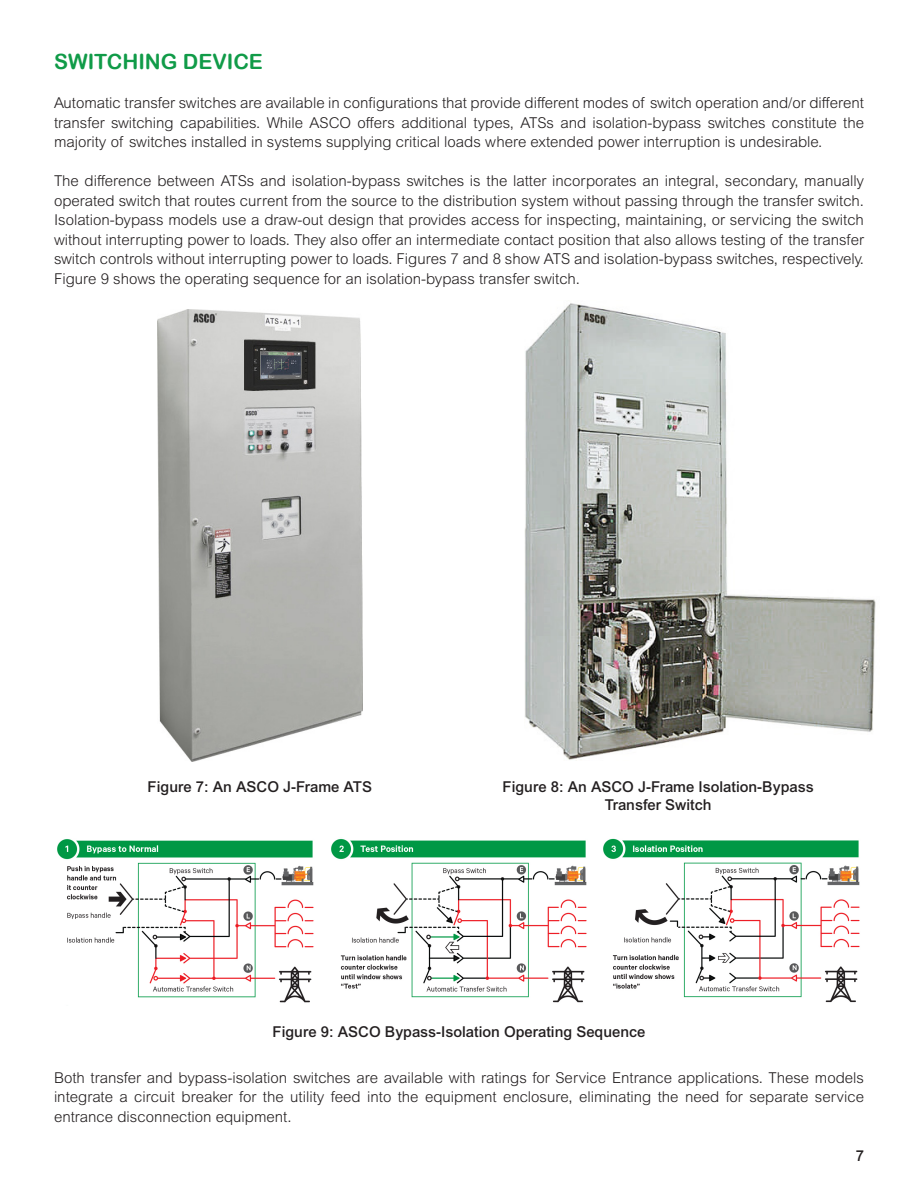
<style>
.page{position:relative;width:918px;height:1188px;background:#fff}
.page>*{position:absolute;margin:0;border:0;box-sizing:border-box;transform-origin:0 0}
.Body_text{font:21px "Arial Rounded MT Bold";color:#109b48}
.Body_text-2{font:300 15px/19.5px "Arial MT Pro";color:#231f20;text-align:justify}
.Second_level_bullets{font:500 15px/18px "Arial MT Pro";color:#231f20;text-align:center}
</style>
<div class="page">
<img style="left:57px;top:839px;width:257px;height:164px">
<img style="left:331px;top:838px;width:256px;height:165px">
<img style="left:603px;top:838px;width:257px;height:165px">
<img style="left:158px;top:309px;width:204px;height:452px">
<img style="left:524px;top:303px;width:352px;height:457px">
<p class="Body_text" style="left:54px;top:49px;width:210px">SWITCHING DEVICE</p>
<p class="Body_text-2" style="left:54px;top:94px;width:812px">Automatic transfer switches are available in configurations that provide different modes of switch operation and/or different transfer switching capabilities. While ASCO offers additional types, ATSs and isolation-bypass switches constitute the majority of switches installed in systems supplying critical loads where extended power interruption is undesirable.</p>
<p class="Body_text-2" style="left:54px;top:172px;width:812px">The difference between ATSs and isolation-bypass switches is the latter incorporates an integral, secondary, manually operated switch that routes current from the source to the distribution system without passing through the transfer switch.<br>Isolation-bypass models use a draw-out design that provides access for inspecting, maintaining, or servicing the switch without interrupting power to loads. They also offer an intermediate contact position that also allows testing of the transfer switch controls without interrupting power to loads. Figures 7 and 8 show ATS and isolation-bypass switches, respectively.<br>Figure 9 shows the operating sequence for an isolation-bypass transfer switch.</p>
<p class="Second_level_bullets" style="left:148px;top:779px;width:226px">Figure 7: An ASCO J-Frame ATS</p>
<p class="Second_level_bullets" style="left:503px;top:779px;width:313px">Figure 8: An ASCO J-Frame Isolation-Bypass<br>Transfer Switch</p>
<p class="Second_level_bullets" style="left:273px;top:1024px;width:374px">Figure 9: ASCO Bypass-Isolation Operating Sequence</p>
<p class="Body_text-2" style="left:54px;top:1068px;width:812px">Both transfer and bypass-isolation switches are available with ratings for Service Entrance applications. These models integrate a circuit breaker for the utility feed into the equipment enclosure, eliminating the need for separate service entrance disconnection equipment.</p>
<p class="Second_level_bullets" style="left:856px;top:1147px;width:10px">7</p>
</div>
